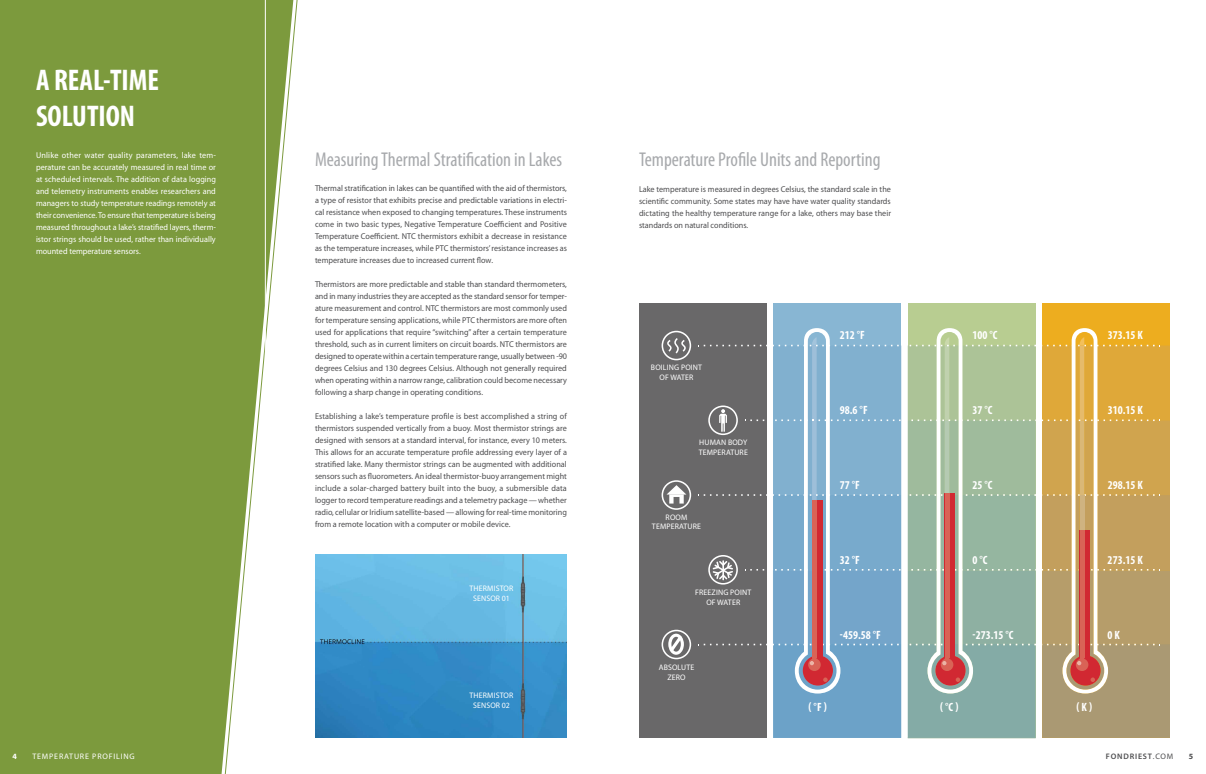
<style>
.page{position:relative;width:1206px;height:774px;background:#fff}
.page>*{position:absolute;margin:0;border:0;box-sizing:border-box;transform-origin:0 0}
.t1{font:700 condensed 30px/36px "Myriad Pro";color:#fff}
.t2{font:condensed 20px "Myriad Pro";color:#a7a9ac}
.t3{font:700 condensed 12px "Myriad Pro";color:#fff}
.t4{font:8.5px/12px "Myriad Pro";color:#4d4d4f;text-align:justify;scale:.96 1}
.t5{font:8.5px/12px "Myriad Pro";color:#fff;text-align:justify;scale:.96 1}
.t6{font:8px/9.6px "Myriad Pro";letter-spacing:.1em;color:#fff;text-align:center}
.t7{font:600 8px "Myriad Pro";letter-spacing:.1em;color:#4d4d4f}
.t8{font:700 8px "Myriad Pro";color:#fff}
.t9{font:700 8px "Myriad Pro";color:#4d4d4f}
.s1{font-weight:400}
</style>
<div class="page">
<svg style="left:0;top:0;width:294px;height:774px;background:#8ca655"></svg>
<hr style="left:265px;top:0;width:1px;height:415px;background:#fff">
<div style="left:639px;top:303px;width:128px;height:435px;background:#696869"></div>
<div style="left:773px;top:303px;width:128px;height:435px;background:#88b6d3"></div>
<div style="left:908px;top:303px;width:128px;height:435px;background:#b8cd91"></div>
<div style="left:1042px;top:303px;width:128px;height:435px;background:#edad1f"></div>
<svg style="left:662px;top:331px;width:29px;height:29px"></svg>
<svg style="left:662px;top:480px;width:29px;height:30px"></svg>
<svg style="left:698px;top:328px;width:472px;height:410px"></svg>
<svg style="left:662px;top:630px;width:29px;height:29px"></svg>
<img style="left:315px;top:555px;width:252px;height:183px">
<h1 class="t1" style="left:36px;top:62px;width:125px">A REAL-TIME<br>SOLUTION</h1>
<p class="t5" style="left:36px;top:149px;width:189px">Unlike other water quality parameters, lake tem&shy;perature can be accurately measured in real time or at scheduled intervals. The addition of data logging and telemetry instruments enables researchers and managers to study temperature readings remotely at their convenience. To ensure that temperature is being measured throughout a lake’s stratified layers, therm&shy;istor strings should be used, rather than individually mounted temperature sensors.</p>
<h2 class="t2" style="left:315px;top:147px;width:249px">Measuring Thermal Stratification in Lakes</h2>
<p class="t4" style="left:315px;top:182px;width:264px">Thermal stratification in lakes can be quantified with the aid of thermistors, a type of resistor that exhibits precise and predictable variations in electri&shy;cal resistance when exposed to changing temperatures. These instruments come in two basic types, Negative Temperature Coefficient and Positive Temperature Coefficient. NTC thermistors exhibit a decrease in resistance as the temperature increases, while PTC thermistors’ resistance increases as temperature increases due to increased current flow.</p>
<p class="t4" style="left:315px;top:278px;width:264px">Thermistors are more predictable and stable than standard thermometers, and in many industries they are accepted as the standard sensor for temper&shy;ature measurement and control. NTC thermistors are most commonly used for temperature sensing applications, while PTC thermistors are more often used for applications that require “switching” after a certain temperature threshold, such as in current limiters on circuit boards. NTC thermistors are designed to operate within a certain temperature range, usually between -90 degrees Celsius and 130 degrees Celsius. Although not generally required when operating within a narrow range, calibration could become necessary following a sharp change in operating conditions.</p>
<p class="t4" style="left:315px;top:410px;width:264px">Establishing a lake’s temperature profile is best accomplished a string of thermistors suspended vertically from a buoy. Most thermistor strings are designed with sensors at a standard interval, for instance, every 10 meters.<br>This allows for an accurate temperature profile addressing every layer of a stratified lake. Many thermistor strings can be augmented with additional sensors such as fluorometers. An ideal thermistor-buoy arrangement might include a solar-charged battery built into the buoy, a submersible data logger to record temperature readings and a telemetry package — whether radio, cellular or Iridium satellite-based — allowing for real-time monitoring from a remote location with a computer or mobile device.</p>
<p class="t6" style="left:470px;top:584px;width:10px">Thermistor sensor</p>
<p class="t6" style="left:502px;top:593px;width:10px">01</p>
<p class="t6" style="left:470px;top:691px;width:10px">Thermistor sensor</p>
<p class="t6" style="left:502px;top:700px;width:10px">02</p>
<h2 class="t2" style="left:639px;top:148px;width:243px">Temperature Profile Units and Reporting</h2>
<p class="t4" style="left:639px;top:183px;width:264px">Lake temperature is measured in degrees Celsius, the standard scale in the scientific community. Some states may have have water quality standards dictating the healthy temperature range for a lake, others may base their standards on natural conditions.</p>
<p class="t6" style="left:651px;top:362px;width:10px">Boiling</p>
<p class="t6" style="left:681px;top:362px;width:6px">point</p>
<p class="t6" style="left:660px;top:372px;width:17px">of water</p>
<p class="t6" style="left:699px;top:437px;width:12px">Human</p>
<p class="t6" style="left:728px;top:437px;width:6px">bod</p>
<p class="t6" style="left:743px;top:437px;width:6px">y</p>
<p class="t6" style="left:699px;top:447px;width:6px">temperature</p>
<p class="t6" style="left:666px;top:512px;width:11px">Room</p>
<p class="t6" style="left:652px;top:522px;width:6px">temperature</p>
<p class="t6" style="left:695px;top:587px;width:26px">Freezing</p>
<p class="t6" style="left:730px;top:587px;width:6px">point</p>
<p class="t6" style="left:706px;top:597px;width:17px">of water</p>
<p class="t6" style="left:667px;top:663px;width:10px;text-align:left;text-indent:-9px">Absolute zero</p>
<h3 class="t3" style="left:840px;top:328px;width:27px">212 °F</h3>
<h3 class="t3" style="left:973px;top:328px;width:27px">100 °C</h3>
<h3 class="t3" style="left:1108px;top:328px;width:37px">373.15 K</h3>
<h3 class="t3" style="left:840px;top:403px;width:29px">98.6 °F</h3>
<h3 class="t3" style="left:973px;top:403px;width:22px">37 °C</h3>
<h3 class="t3" style="left:1108px;top:403px;width:37px">310.15 K</h3>
<h3 class="t3" style="left:840px;top:478px;width:21px">77 °F</h3>
<h3 class="t3" style="left:973px;top:478px;width:22px">25 °C</h3>
<h3 class="t3" style="left:1108px;top:478px;width:37px">298.15 K</h3>
<h3 class="t3" style="left:840px;top:552px;width:21px">32 °F</h3>
<h3 class="t3" style="left:973px;top:552px;width:17px">0 °C</h3>
<h3 class="t3" style="left:1108px;top:552px;width:37px">273.15 K</h3>
<h3 class="t3" style="left:840px;top:627px;width:42px">-459.58 °F</h3>
<h3 class="t3" style="left:973px;top:627px;width:42px">-273.15 °C</h3>
<h3 class="t3" style="left:1108px;top:627px;width:14px">0 K</h3>
<h3 class="t3" style="left:809px;top:700px;width:20px">( °F )</h3>
<h3 class="t3" style="left:940px;top:700px;width:20px">( °C )</h3>
<h3 class="t3" style="left:1076px;top:700px;width:17px">( K )</h3>
<p class="t8" style="left:13px;top:751px;width:6px">4</p>
<p class="t6" style="left:32px;top:751px;width:104px">TEMPERATURE PROFILING</p>
<p class="t7" style="left:1106px;top:751px;width:69px">FONDRIEST<span class="s1">.COM</span></p>
<p class="t9" style="left:1189px;top:751px;width:6px">5</p>
</div>
